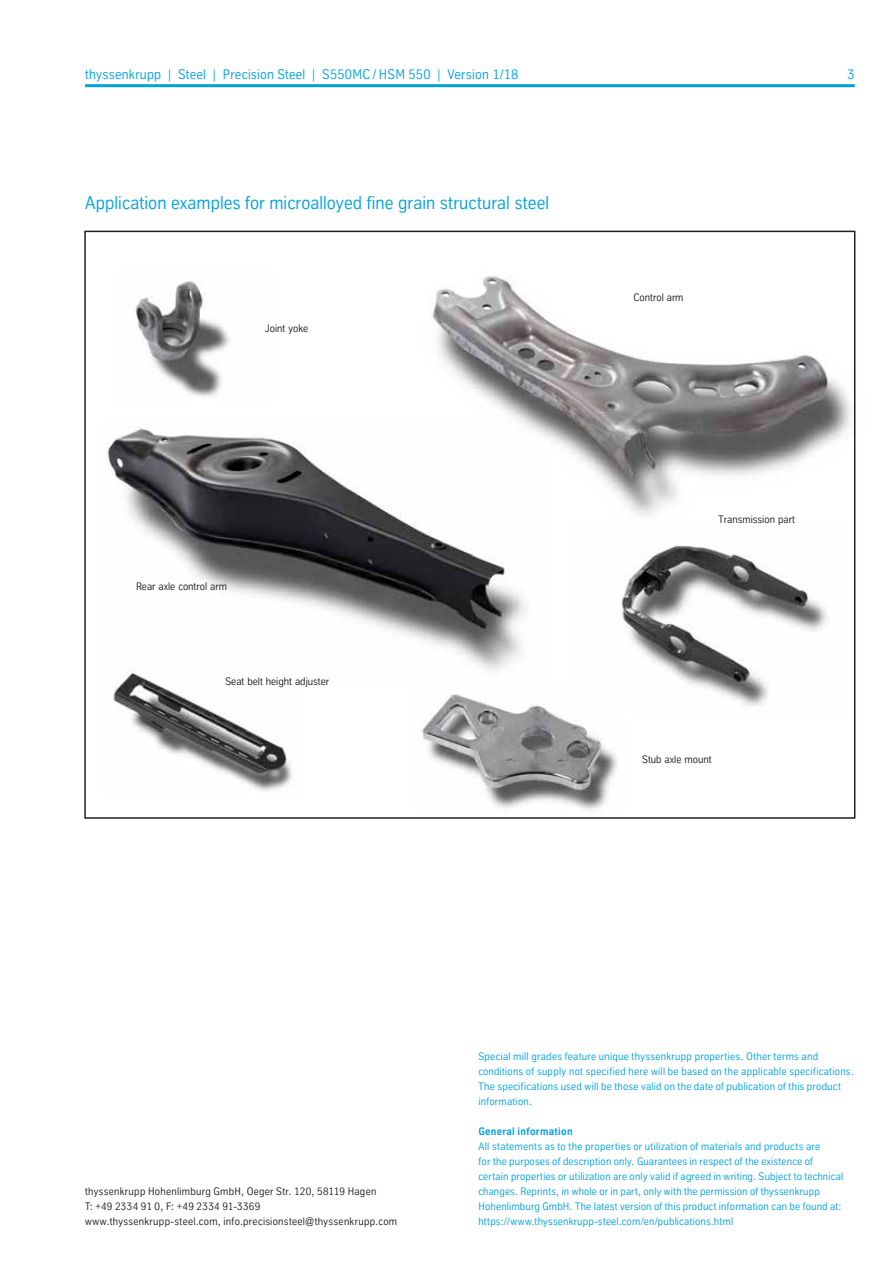
<style>
.page{position:relative;width:893px;height:1263px;background:#fff}
.page>*{position:absolute;margin:0;border:0;box-sizing:border-box;transform-origin:0 0}
.t1{font:18px "TK Type";letter-spacing:.005em;color:#00a1e3}
.t2{font:13.5px "TK Type";letter-spacing:.015em;color:#00a1e3}
.t3{font:10.5px/15px "TK Type";letter-spacing:.025em;color:#00a1e3}
.t4{font:10.5px/15px "TK Type";letter-spacing:.025em;color:#231f20}
.t5{font:10.5px "TK Type";color:#231f20}
.t6{font:700 10.5px "TK Type";letter-spacing:.03em;color:#00a1e3}
</style>
<div class="page">
<img style="left:107px;top:427px;width:420px;height:244px">
<img style="left:421px;top:269px;width:435px;height:264px">
<img style="left:107px;top:661px;width:195px;height:130px">
<img style="left:135px;top:281px;width:95px;height:116px">
<img style="left:572px;top:521px;width:274px;height:185px">
<img style="left:422px;top:686px;width:203px;height:124px">
<hr style="left:85px;top:84px;width:770px;height:3px;background:#00a1e3">
<p class="t2" style="left:85px;top:67px;width:435px">thyssenkrupp | Steel | Precision Steel | S550MC / HSM 550 | Version 1/18</p>
<p class="t2" style="left:847px;top:67px;width:9px">3</p>
<h1 class="t1" style="left:85px;top:193px;width:466px">Application examples for microalloyed fine grain structural steel</h1>
<p class="t5" style="left:265px;top:322px;width:45px">Joint yoke</p>
<p class="t5" style="left:136px;top:580px;width:92px">Rear axle control arm</p>
<p class="t5" style="left:225px;top:676px;width:105px">Seat belt height adjuster</p>
<p class="t5" style="left:634px;top:292px;width:51px">Control arm</p>
<p class="t5" style="left:719px;top:514px;width:78px">Transmission part</p>
<p class="t5" style="left:642px;top:754px;width:71px">Stub axle mount</p>
<p class="t4" style="left:85px;top:1184px;width:314px">thyssenkrupp Hohenlimburg GmbH, Oeger Str. 120, 58119 Hagen<br>T: +49 2334 91 0, F: +49 2334 91-3369 www.thyssenkrupp-steel.com, info.precisionsteel@thyssenkrupp.com</p>
<p class="t3" style="left:478px;top:1049px;width:377px">Special mill grades feature unique thyssenkrupp properties. Other terms and conditions of supply not specified here will be based on the applicable specifications.<br>The specifications used will be those valid on the date of publication of this product information.</p>
<p class="t6" style="left:478px;top:1125px;width:96px">General information</p>
<p class="t3" style="left:478px;top:1139px;width:366px">All statements as to the properties or utilization of materials and products are<br>for the purposes of description only. Guarantees in respect of the existence of certain properties or utilization are only valid if agreed in writing. Subject to technical changes. Reprints, in whole or in part, only with the permission of thyssenkrupp Hohenlimburg GmbH. The latest version of this product information can be found at: https://www.thyssenkrupp-steel.com/en/publications.html</p>
</div>
